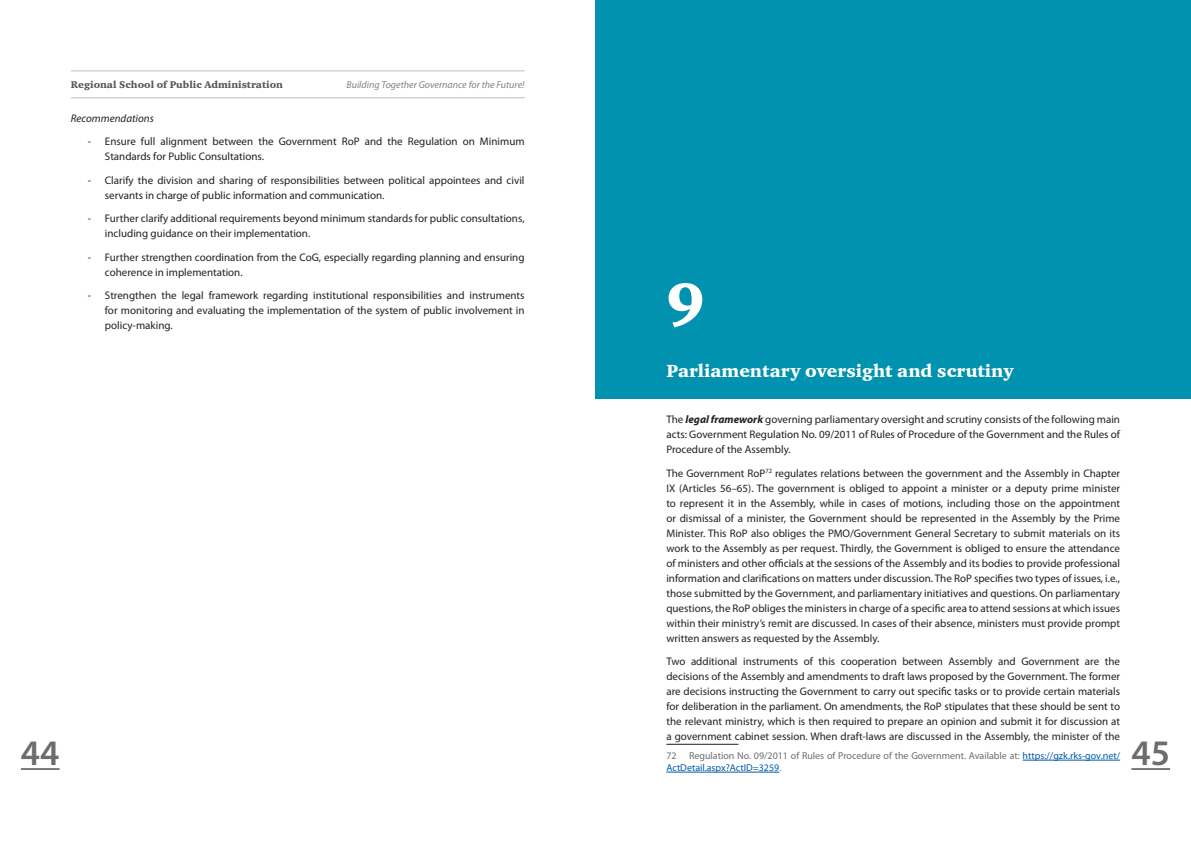
<style>
.page{position:relative;width:1191px;height:842px;background:#fff}
.page>*{position:absolute;margin:0;border:0;box-sizing:border-box;transform-origin:0 0}
.No{font:60px "Charter ITC Blac";color:#fff}
.t1{font:600 36px "Myriad Pro";color:#6c6d70}
.Heading_1{font:18px "Charter ITC Blac";color:#fff}
.Body{font:11px/15px "Myriad Pro";color:#231f20}
.Body-2{font:italic 11px "Myriad Pro";color:#231f20}
.Footnote_text{font:10px/12px "Myriad Pro";color:#6c6d70}
.t2{font:italic 10px "Myriad Pro";color:#808285}
.t3{font:10px "Charter ITC Blac";color:#57585a}
.s1{font-weight:700;font-style:italic}
.s2{color:#015aaa}
</style>
<div class="page">
<div style="left:595px;top:0;width:596px;height:398px;background:#0092ae"></div>
<hr style="left:1131px;top:768px;width:39px;height:2px;background:#6c6d70">
<hr style="left:71px;top:70px;width:453px;height:1px;background:#bcbdc0">
<hr style="left:71px;top:97px;width:453px;height:1px;background:#bcbdc0">
<hr style="left:21px;top:768px;width:39px;height:2px;background:#6c6d70">
<hr style="left:666px;top:744px;width:72px;height:1px;background:#231f20">
<hr style="left:1022px;top:760px;width:98px;height:1px;background:#015aaa">
<hr style="left:666px;top:772px;width:113px;height:1px;background:#015aaa">
<h2 class="t1" style="left:21px;top:733px;width:40px">44</h2>
<p class="t3" style="left:71px;top:78px;width:214px">Regional School of Public Administration</p>
<p class="t2" style="left:346px;top:79px;width:179px">Building Together Governance for the Future!</p>
<p class="Body-2" style="left:71px;top:112px;width:84px">Recommendations</p>
<p class="Body" style="left:105px;top:134px;width:421px;text-indent:-17px">- Ensure full alignment between the Government RoP and the Regulation on Minimum<br>Standards for Public Consultations.</p>
<p class="Body" style="left:105px;top:173px;width:421px;text-indent:-17px">- Clarify the division and sharing of responsibilities between political appointees and civil servants in charge of public information and communication.</p>
<p class="Body" style="left:105px;top:211px;width:421px;text-indent:-17px">- Further clarify additional requirements beyond minimum standards for public consultations, including guidance on their implementation.</p>
<p class="Body" style="left:105px;top:250px;width:421px;text-indent:-17px">- Further strengthen coordination from the CoG, especially regarding planning and ensuring coherence in implementation.</p>
<p class="Body" style="left:105px;top:288px;width:421px;text-align:justify;text-indent:-17px">- Strengthen the legal framework regarding institutional responsibilities and instruments for monitoring and evaluating the implementation of the system of public involvement in policy-making.</p>
<p class="No" style="left:666px;top:266px;width:40px">9</p>
<p class="Heading_1" style="left:666px;top:360px;width:349px">Parliamentary oversight and scrutiny</p>
<p class="Body" style="left:666px;top:412px;width:455px;text-align:justify">The <span class="s1">legal framework</span> governing parliamentary oversight and scrutiny consists of the following main acts: Government Regulation No. 09/2011 of Rules of Procedure of the Government and the Rules of Procedure of the Assembly.</p>
<p class="Body" style="left:666px;top:466px;width:455px;text-align:justify">The Government RoP<sup>72</sup> regulates relations between the government and the Assembly in Chapter IX (Articles 56–65). The government is obliged to appoint a minister or a deputy prime minister to represent it in the Assembly, while in cases of motions, including those on the appointment or dismissal of a minister, the Government should be represented in the Assembly by the Prime Minister. This RoP also obliges the PMO/Government General Secretary to submit materials on its work to the Assembly as per request. Thirdly, the Government is obliged to ensure the attendance of ministers and other officials at the sessions of the Assembly and its bodies to provide professional information and clarifications on matters under discussion. The RoP specifies two types of issues, i.e., those submitted by the Government, and parliamentary initiatives and questions. On parliamentary questions, the RoP obliges the ministers in charge of a specific area to attend sessions at which issues within their ministry’s remit are discussed. In cases of their absence, ministers must provide prompt written answers as requested by the Assembly.</p>
<p class="Body" style="left:666px;top:654px;width:455px;text-align:justify">Two additional instruments of this cooperation between Assembly and Government are the decisions of the Assembly and amendments to draft laws proposed by the Government. The former are decisions instructing the Government to carry out specific tasks or to provide certain materials for deliberation in the parliament. On amendments, the RoP stipulates that these should be sent to the relevant ministry, which is then required to prepare an opinion and submit it for discussion at a government cabinet session. When draft-laws are discussed in the Assembly, the minister of the</p>
<p class="Footnote_text" style="left:666px;top:750px;width:455px">72 Regulation No. 09/2011 of Rules of Procedure of the Government. Available at: <span class="s2">https://gzk.rks-gov.net/<br>ActDetail.aspx?ActID=3259</span>.</p>
<h2 class="t1" style="left:1131px;top:733px;width:40px">45</h2>
</div>
